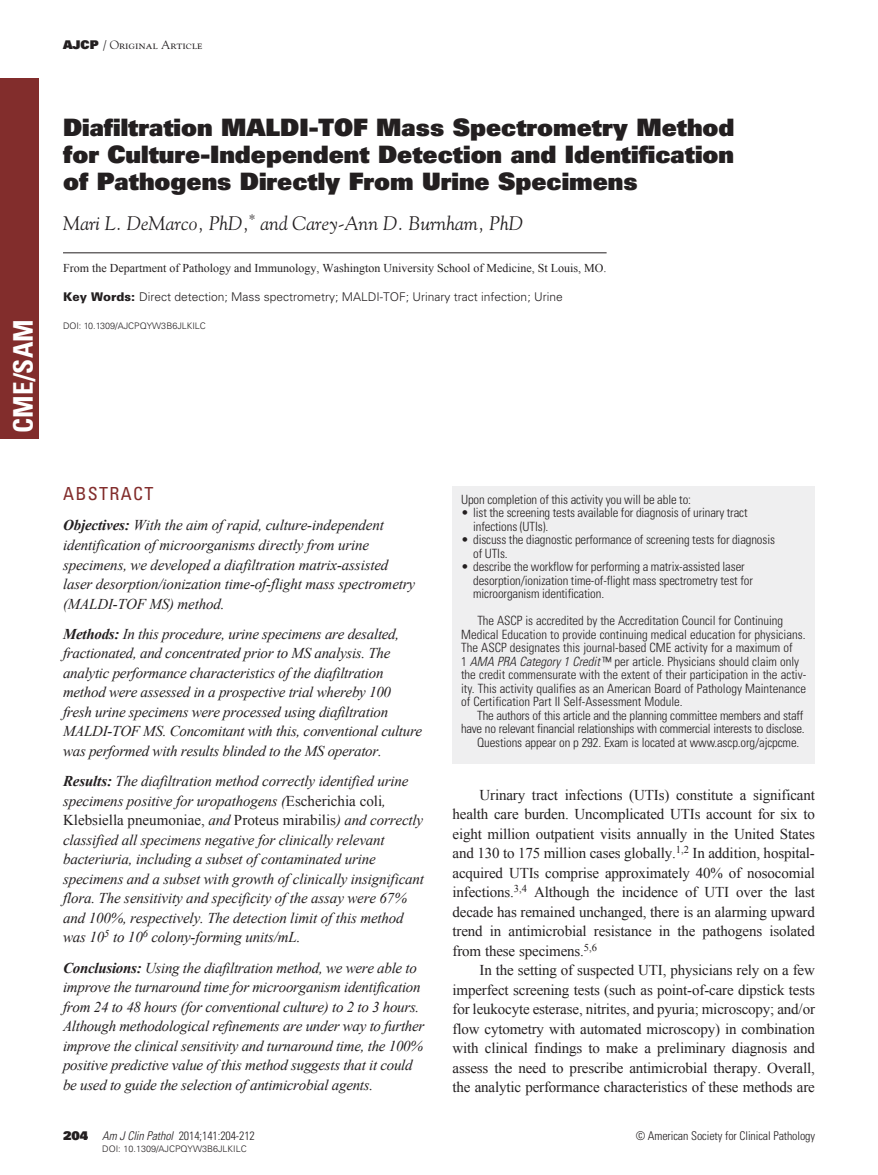
<style>
.page{position:relative;width:878px;height:1175px;background:#fff}
.page>*{position:absolute;margin:0;border:0;box-sizing:border-box;transform-origin:0 0}
.t1{font:700 condensed 27px "Univers LT Std";letter-spacing:.005em;color:#fff}
.t2{font:24px/27px "Univers LT Std X Black";color:#231f20;text-align:justify}
.t3{font:italic 19.5px "Goudy Std";color:#231f20}
.t4{font:condensed 18px "Univers LT Std";letter-spacing:.075em;color:#822d2c}
.t5{font:italic 15px/19.5px "Times New Roman";letter-spacing:-.02em;color:#231f20}
.t6{font:15px/19.5px "Times New Roman";letter-spacing:-.01em;color:#231f20;text-align:justify}
.t7{font:300 condensed 12.75px/13.5px "Univers LT Std";letter-spacing:-.01em;color:#231f20}
.t8{font:12px "Times New Roman";color:#231f20}
.t9{font:300 12px "Univers LT Std";color:#231f20}
.t10{font:300 condensed 12px "Univers LT Std";letter-spacing:-.01em;color:#231f20}
.t11{font:12px "Goudy Std";color:#231f20}
.t12{font:300 9px "Univers LT Std";color:#231f20}
.s1{font-family:"Univers LT Std X Black"}
.s2{font-weight:900}
.s3{font-weight:700}
.s4{font-style:normal}
.s5{font-family:"Univers LT Std X Black";font-weight:400;font-stretch:normal}
.s6{font-style:italic}
.s7{font-family:"Univers LT Std X Black";font-weight:400;font-size:12px;color:#fff}
</style>
<div class="page">
<div style="left:0;top:78px;width:38px;height:360px;background:#822d2c"></div>
<hr style="left:63px;top:252px;width:543px;height:1px;background:#231f20">
<div style="left:452px;top:486px;width:362px;height:277px;background:#efeff0"></div>
<p class="t11" style="left:63px;top:38px;width:141px"><span class="s1">AJCP</span> / Original Article</p>
<h1 class="t1" style="left:7px;top:433px;width:115px;rotate:-90deg">CME/SAM</h1>
<h2 class="t2" style="left:63px;top:113px;width:673px">Diafiltration MALDI-TOF Mass Spectrometry Method for Culture-Independent Detection and Identification of Pathogens Directly From Urine Specimens</h2>
<h3 class="t3" style="left:63px;top:211px;width:461px">Mari L. DeMarco, PhD,<sup>*</sup> and Carey-Ann D. Burnham, PhD</h3>
<p class="t8" style="left:63px;top:260px;width:545px">From the Department of Pathology and Immunology, Washington University School of Medicine, St Louis, MO.</p>
<p class="t9" style="left:63px;top:289px;width:501px"><span class="s2">Key Words:</span> Direct detection; Mass spectrometry; MALDI-TOF; Urinary tract infection; Urine</p>
<p class="t12" style="left:63px;top:320px;width:144px">DOI: 10.1309/AJCPQYW3B6JLKILC</p>
<p class="t4" style="left:63px;top:482px;width:92px">ABSTRACT</p>
<p class="t5" style="left:63px;top:515px;width:353px"><span class="s3">Objectives:</span> With the aim of rapid, culture-independent identification of microorganisms directly from urine specimens, we developed a diafiltration matrix-assisted laser desorption/ionization time-of-flight mass spectrometry (MALDI-TOF MS) method.</p>
<p class="t5" style="left:63px;top:623px;width:361px"><span class="s3">Methods:</span> In this procedure, urine specimens are desalted, fractionated, and concentrated prior to MS analysis. The analytic performance characteristics of the diafiltration method were assessed in a prospective trial whereby 100 fresh urine specimens were processed using diafiltration MALDI-TOF MS. Concomitant with this, conventional culture was performed with results blinded to the MS operator.</p>
<p class="t5" style="left:63px;top:771px;width:362px"><span class="s3">Results:</span> The diafiltration method correctly identified urine specimens positive for uropathogens (<span class="s4">Escherichia coli</span>, <span class="s4">Klebsiella pneumoniae,</span> and <span class="s4">Proteus mirabilis</span>) and correctly classified all specimens negative for clinically relevant bacteriuria, including a subset of contaminated urine specimens and a subset with growth of clinically insignificant flora. The sensitivity and specificity of the assay were 67% and 100%, respectively. The detection limit of this method was 10<sup>5</sup> to 10<sup>6</sup> colony-forming units/mL.</p>
<p class="t5" style="left:63px;top:957px;width:363px"><span class="s3">Conclusions:</span> Using the diafiltration method, we were able to improve the turnaround time for microorganism identification from 24 to 48 hours (for conventional culture) to 2 to 3 hours.<br>Although methodological refinements are under way to further improve the clinical sensitivity and turnaround time, the 100% positive predictive value of this method suggests that it could be used to guide the selection of antimicrobial agents.</p>
<p class="t10" style="left:63px;top:1128px;width:193px"><span class="s5">204</span> <span class="s6">Am J Clin Pathol</span> 2014;141:204-212</p>
<p class="t12" style="left:63px;top:1143px;width:185px"><span class="s7">204</span> DOI: 10.1309/AJCPQYW3B6JLKILC</p>
<p class="t7" style="left:461px;top:492px;width:231px">Upon completion of this activity you will be able to:</p>
<p class="t7" style="left:473px;top:506px;width:276px;text-indent:-12px">• list the screening tests available for diagnosis of urinary tract infections (UTIs).</p>
<p class="t7" style="left:473px;top:533px;width:303px;text-indent:-12px">• discuss the diagnostic performance of screening tests for diagnosis of UTIs.</p>
<p class="t7" style="left:473px;top:560px;width:281px;text-indent:-12px">• describe the workflow for performing a matrix-assisted laser desorption/ionization time-of-flight mass spectrometry test for microorganism identification.</p>
<p class="t7" style="left:461px;top:614px;width:346px;text-indent:16px">The ASCP is accredited by the Accreditation Council for Continuing Medical Education to provide continuing medical education for physicians.<br>The ASCP designates this journal-based CME activity for a maximum of<br>1 <span class="s6">AMA PRA Category 1 Credit</span> ™ per article. Physicians should claim only the credit commensurate with the extent of their participation in the activ&shy;ity. This activity qualifies as an American Board of Pathology Maintenance of Certification Part II Self-Assessment Module.</p>
<p class="t7" style="left:477px;top:708px;width:327px">The authors of this article and the planning committee members and staff</p>
<p class="t7" style="left:461px;top:722px;width:345px">have no relevant financial relationships with commercial interests to disclose.</p>
<p class="t7" style="left:477px;top:735px;width:323px">Questions appear on p 292. Exam is located at www.ascp.org/ajcpcme.</p>
<p class="t6" style="left:452px;top:785px;width:364px;text-indent:27px">Urinary tract infections (UTIs) constitute a significant health care burden. Uncomplicated UTIs account for six to eight million outpatient visits annually in the United States and 130 to 175 million cases globally.<sup>1,2</sup> In addition, hospital&shy;acquired UTIs comprise approximately 40% of nosocomial infections.<sup>3,4</sup> Although the incidence of UTI over the last decade has remained unchanged, there is an alarming upward trend in antimicrobial resistance in the pathogens isolated from these specimens.<sup>5,6</sup></p>
<p class="t6" style="left:452px;top:960px;width:364px;text-indent:27px">In the setting of suspected UTI, physicians rely on a few imperfect screening tests (such as point-of-care dipstick tests for leukocyte esterase, nitrites, and pyuria; microscopy; and/or flow cytometry with automated microscopy) in combination with clinical findings to make a preliminary diagnosis and assess the need to prescribe antimicrobial therapy. Overall, the analytic performance characteristics of these methods are</p>
<p class="t10" style="left:635px;top:1128px;width:181px">© American Society for Clinical Pathology</p>
</div>
